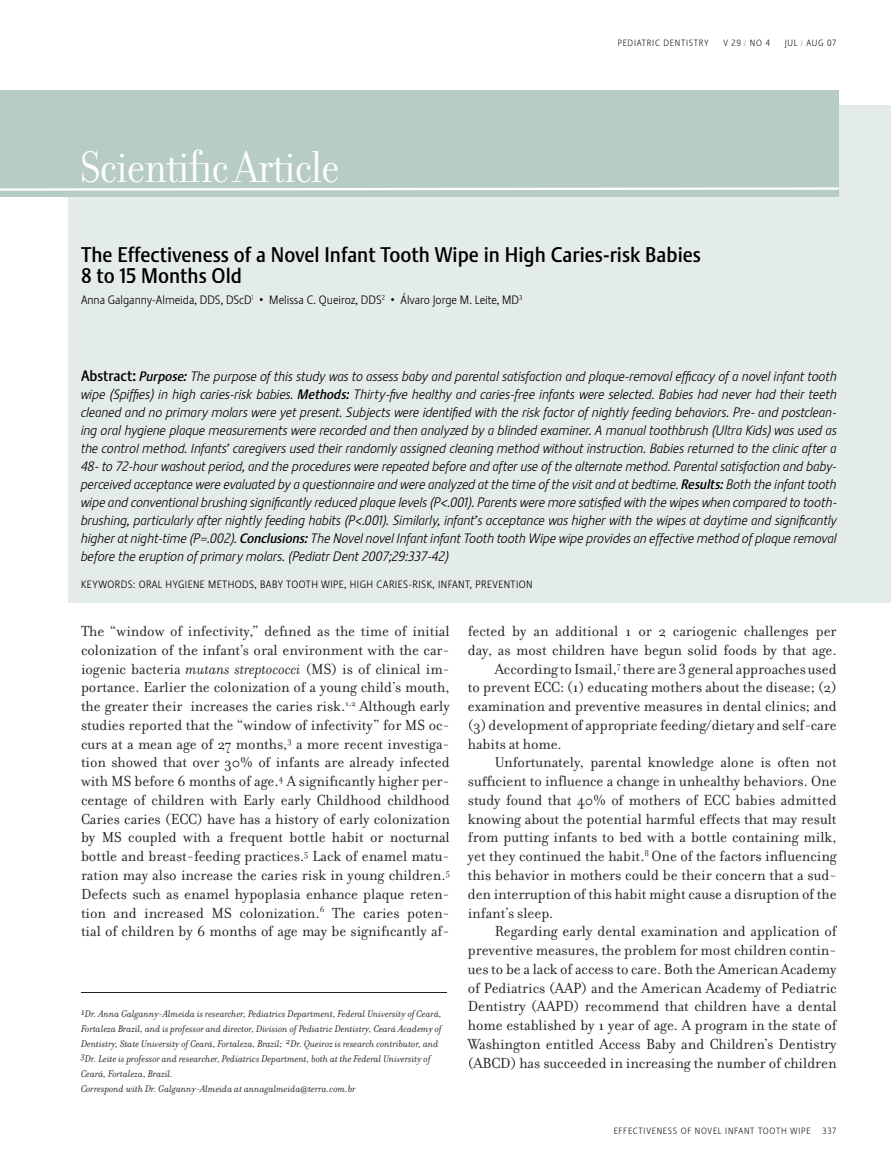
<style>
.page{position:relative;width:891px;height:1175px;background:#fff}
.page>*{position:absolute;margin:0;border:0;box-sizing:border-box;transform-origin:0 0}
.t1{font:48px "Filosofia Grand";letter-spacing:-.02em;color:#fff}
.t2{font:500 21px/21px "Stalemate LF";color:#000}
.t3{font:15.75px/18.8px "Filosofia";color:#231f20;text-align:justify}
.t4{font:italic 300 13.5px/18px "Stalemate LF";letter-spacing:-.005em;color:#000;text-align:justify}
.t5{font:300 12px "Stalemate LF";color:#000}
.t6{font:italic 10.5px/15px "Filosofia";color:#231f20}
.t7{font:300 10.5px "Stalemate LF";letter-spacing:.04em;color:#000}
.t8{font:300 9px "Stalemate LF";letter-spacing:.08em;color:#231f20}
.s1{font-weight:500;font-style:normal;font-size:15px}
.s2{font-weight:500}
.s3{font-style:italic}
</style>
<div class="page">
<div style="left:69px;top:105px;width:822px;height:497px;background:#e4eceb"></div>
<hr style="left:81px;top:992px;width:366px;height:1px;background:#231f20">
<div style="left:0;top:90px;width:838px;height:107px;background:#b8ccc7"></div>
<svg style="left:0;top:187px;width:838px;height:4px"></svg>
<h1 class="t1" style="left:80px;top:141px;width:261px">Scientific Article</h1>
<p class="t8" style="left:617px;top:38px;width:93px">PEDIATRIC DENTISTRY</p>
<p class="t8" style="left:723px;top:38px;width:48px">V 29 <sup>/</sup> NO 4</p>
<p class="t8" style="left:785px;top:38px;width:53px">JUL <sup>/</sup> AUG 07</p>
<h2 class="t2" style="left:81px;top:243px;width:621px">The Effectiveness of a Novel Infant Tooth Wipe in High Caries-risk Babies<br>8 to 15 Months Old</h2>
<p class="t5" style="left:81px;top:292px;width:443px">Anna Galganny-Almeida, DDS, DScD<sup>1</sup> • Melissa C. Queiroz, DDS<sup>2</sup> • Álvaro Jorge M. Leite, MD<sup>3</sup></p>
<p class="t4" style="left:81px;top:367px;width:758px"><span class="s1">Abstract:</span> <span class="s2">Purpose:</span> The purpose of this study was to assess baby and parental satisfaction and plaque-removal efficacy of a novel infant tooth wipe (Spiffies) in high caries-risk babies. <span class="s2">Methods:</span> Thirty-five healthy and caries-free infants were selected. Babies had never had their teeth cleaned and no primary molars were yet present. Subjects were identified with the risk factor of nightly feeding behaviors. Pre- and postclean&shy;ing oral hygiene plaque measurements were recorded and then analyzed by a blinded examiner. A manual toothbrush (Ultra Kids) was used as the control method. Infants’ caregivers used their randomly assigned cleaning method without instruction. Babies returned to the clinic after a 48- to 72-hour washout period, and the procedures were repeated before and after use of the alternate method. Parental satisfaction and baby&shy;perceived acceptance were evaluated by a questionnaire and were analyzed at the time of the visit and at bedtime. <span class="s2">Results:</span> Both the infant tooth wipe and conventional brushing significantly reduced plaque levels (P&lt;.001). Parents were more satisfied with the wipes when compared to tooth&shy;brushing, particularly after nightly feeding habits (P&lt;.001). Similarly, infant’s acceptance was higher with the wipes at daytime and significantly higher at night-time (P=.002). <span class="s2">Conclusions:</span> The Novel novel Infant infant Tooth tooth Wipe wipe provides an effective method of plaque removal before the eruption of primary molars. (Pediatr Dent 2007;29:337-42)</p>
<p class="t7" style="left:81px;top:578px;width:453px">KEYWORDS: ORAL HYGIENE METHODS, BABY TOOTH WIPE, HIGH CARIES-RISK, INFANT, PREVENTION</p>
<p class="t3" style="left:81px;top:622px;width:370px">The “window of infectivity,” defined as the time of initial colonization of the infant’s oral environment with the car&shy;iogenic bacteria <span class="s3">mutans streptococci</span> (MS) is of clinical im&shy;portance. Earlier the colonization of a young child’s mouth, the greater their increases the caries risk.<sup>1,2</sup> Although early studies reported that the “window of infectivity” for MS oc&shy;curs at a mean age of 27 months,<sup>3</sup> a more recent investiga&shy;tion showed that over 30% of infants are already infected with MS before 6 months of age.<sup>4</sup> A significantly higher per&shy;centage of children with Early early Childhood childhood Caries caries (ECC) have has a history of early colonization by MS coupled with a frequent bottle habit or nocturnal bottle and breast-feeding practices.<sup>5</sup> Lack of enamel matu&shy;ration may also increase the caries risk in young children.<sup>5<br></sup>Defects such as enamel hypoplasia enhance plaque reten&shy;tion and increased MS colonization.<sup>6</sup> The caries poten&shy;tial of children by 6 months of age may be significantly af-</p>
<p class="t3" style="left:468px;top:622px;width:370px">fected by an additional 1 or 2 cariogenic challenges per</p>
<p class="t3" style="left:468px;top:641px;width:370px">day, as most children have begun solid foods by that age.</p>
<p class="t3" style="left:495px;top:659px;width:343px">According to Ismail,<sup>7</sup> there are 3 general approaches used</p>
<p class="t3" style="left:468px;top:678px;width:370px">to prevent ECC: (1) educating mothers about the disease; (2)</p>
<p class="t3" style="left:468px;top:697px;width:370px">examination and preventive measures in dental clinics; and</p>
<p class="t3" style="left:468px;top:716px;width:370px">(3) development of appropriate feeding/dietary and self-care</p>
<p class="t3" style="left:468px;top:734px;width:96px">habits at home.</p>
<p class="t3" style="left:495px;top:753px;width:343px">Unfortunately, parental knowledge alone is often not</p>
<p class="t3" style="left:468px;top:772px;width:370px">sufficient to influence a change in unhealthy behaviors. One</p>
<p class="t3" style="left:468px;top:791px;width:370px">study found that 40% of mothers of ECC babies admitted</p>
<p class="t3" style="left:468px;top:809px;width:370px">knowing about the potential harmful effects that may result</p>
<p class="t3" style="left:468px;top:828px;width:370px">from putting infants to bed with a bottle containing milk,</p>
<p class="t3" style="left:468px;top:847px;width:370px">yet they continued the habit.<sup>8</sup> One of the factors influencing</p>
<p class="t3" style="left:468px;top:866px;width:370px">this behavior in mothers could be their concern that a sud-</p>
<p class="t3" style="left:468px;top:884px;width:370px">den interruption of this habit might cause a disruption of the</p>
<p class="t3" style="left:468px;top:903px;width:87px">infant’s sleep.</p>
<p class="t3" style="left:495px;top:922px;width:343px">Regarding early dental examination and application of</p>
<p class="t3" style="left:468px;top:941px;width:370px">preventive measures, the problem for most children contin-</p>
<p class="t3" style="left:468px;top:959px;width:370px">ues to be a lack of access to care. Both the American Academy</p>
<p class="t3" style="left:468px;top:978px;width:370px">of Pediatrics (AAP) and the American Academy of Pediatric</p>
<p class="t3" style="left:468px;top:997px;width:370px">Dentistry (AAPD) recommend that children have a dental</p>
<p class="t3" style="left:468px;top:1016px;width:370px">home established by 1 year of age. A program in the state of</p>
<p class="t3" style="left:468px;top:1034px;width:370px">Washington entitled Access Baby and Children’s Dentistry</p>
<p class="t3" style="left:468px;top:1053px;width:370px">(ABCD) has succeeded in increasing the number of children</p>
<p class="t6" style="left:81px;top:1006px;width:363px"><sup>1</sup>Dr. Anna Galganny-Almeida is researcher, Pediatrics Department, Federal University of Ceará, Fortaleza Brazil, and is professor and director, Division of Pediatric Dentistry, Ceará Academy of Dentistry, State University of Ceará, Fortaleza, Brazil; 2Dr. Queiroz is research contributor, and <sup>3</sup>Dr. Leite is professor and researcher, Pediatrics Department, both at the Federal University of Ceará, Fortaleza, Brazil.<br>Correspond with Dr. Galganny-Almeida at annagalmeida@terra.com.br</p>
<p class="t8" style="left:614px;top:1125px;width:199px">EFFECTIVENESS OF NOVEL INFANT TOOTH WIPE</p>
<p class="t8" style="left:823px;top:1125px;width:15px">337</p>
</div>
